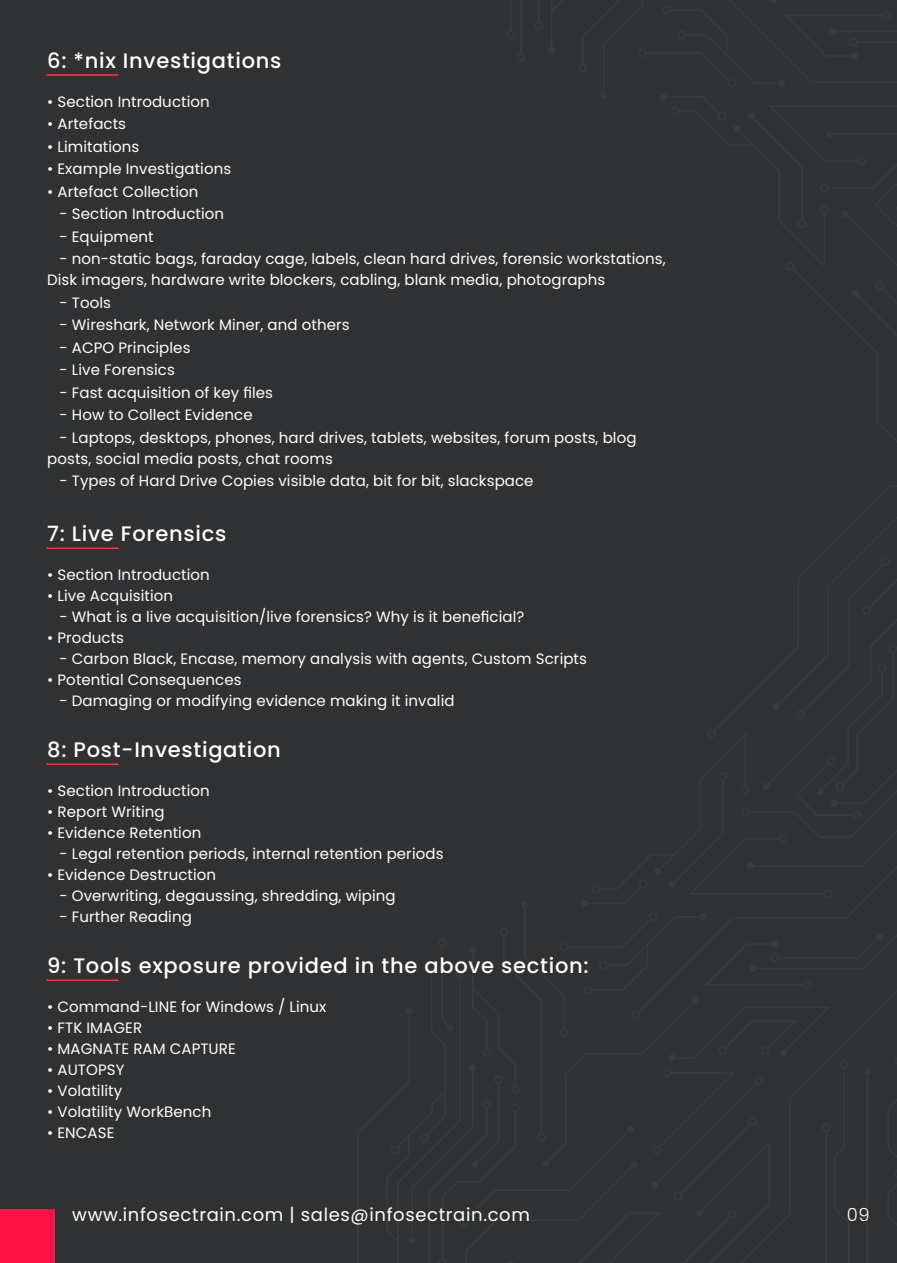
<style>
.page{position:relative;width:897px;height:1263px;background:#fff}
.page>*{position:absolute;margin:0;border:0;box-sizing:border-box;transform-origin:0 0}
.t1{font:500 21px "Poppins";letter-spacing:.035em;color:#fff}
.t2{font:18px "Poppins";letter-spacing:.035em;color:#fff}
.t3{font:300 18px "Poppins";color:#fff}
.t4{font:15px/21px "Poppins";letter-spacing:.005em;color:#fff}
</style>
<div class="page">
<div style="left:0;top:0;width:896px;height:1263px;background:#2f3133"></div>
<div style="left:0;top:1210px;width:54px;height:53px;background:#ff1046"></div>
<hr style="left:46px;top:74px;width:72px;height:2px;background:#ff3133">
<hr style="left:46px;top:548px;width:72px;height:1px;background:#ff3133">
<hr style="left:46px;top:764px;width:72px;height:1px;background:#ff3133">
<hr style="left:46px;top:980px;width:72px;height:1px;background:#ff3133">
<h1 class="t1" style="left:47px;top:48px;width:236px">6: *nix Investigations</h1>
<p class="t4" style="left:47px;top:91px;width:164px">• Section Introduction</p>
<p class="t4" style="left:47px;top:114px;width:80px">• Artefacts</p>
<p class="t4" style="left:47px;top:136px;width:94px">• Limitations</p>
<p class="t4" style="left:47px;top:159px;width:185px">• Example Investigations</p>
<p class="t4" style="left:47px;top:181px;width:153px">• Artefact Collection</p>
<p class="t4" style="left:59px;top:204px;width:166px">- Section Introduction</p>
<p class="t4" style="left:59px;top:226px;width:96px">- Equipment</p>
<p class="t4" style="left:47px;top:249px;width:620px;text-indent:12px">- non-static bags, faraday cage, labels, clean hard drives, forensic workstations,<br>Disk imagers, hardware write blockers, cabling, blank media, photographs</p>
<p class="t4" style="left:59px;top:292px;width:53px">- Tools</p>
<p class="t4" style="left:59px;top:315px;width:292px">- Wireshark, Network Miner, and others</p>
<p class="t4" style="left:59px;top:337px;width:132px">- ACPO Principles</p>
<p class="t4" style="left:59px;top:360px;width:117px">- Live Forensics</p>
<p class="t4" style="left:59px;top:382px;width:215px">- Fast acquisition of key files</p>
<p class="t4" style="left:59px;top:405px;width:195px">- How to Collect Evidence</p>
<p class="t4" style="left:47px;top:427px;width:590px;text-indent:12px">- Laptops, desktops, phones, hard drives, tablets, websites, forum posts, blog posts, social media posts, chat rooms</p>
<p class="t4" style="left:59px;top:471px;width:475px">- Types of Hard Drive Copies visible data, bit for bit, slackspace</p>
<h1 class="t1" style="left:47px;top:521px;width:180px">7: Live Forensics</h1>
<p class="t4" style="left:47px;top:564px;width:164px">• Section Introduction</p>
<p class="t4" style="left:47px;top:585px;width:127px">• Live Acquisition</p>
<p class="t4" style="left:59px;top:606px;width:466px">- What is a live acquisition/live forensics? Why is it beneficial?</p>
<p class="t4" style="left:47px;top:627px;width:78px">• Products</p>
<p class="t4" style="left:59px;top:648px;width:529px">- Carbon Black, Encase, memory analysis with agents, Custom Scripts</p>
<p class="t4" style="left:47px;top:669px;width:196px">• Potential Consequences</p>
<p class="t4" style="left:59px;top:690px;width:396px">- Damaging or modifying evidence making it invalid</p>
<h1 class="t1" style="left:47px;top:737px;width:235px">8: Post-Investigation</h1>
<p class="t4" style="left:47px;top:780px;width:164px">• Section Introduction</p>
<p class="t4" style="left:47px;top:801px;width:119px">• Report Writing</p>
<p class="t4" style="left:47px;top:822px;width:155px">• Evidence Retention</p>
<p class="t4" style="left:59px;top:843px;width:385px">- Legal retention periods, internal retention periods</p>
<p class="t4" style="left:47px;top:864px;width:170px">• Evidence Destruction</p>
<p class="t4" style="left:59px;top:885px;width:337px">- Overwriting, degaussing, shredding, wiping</p>
<p class="t4" style="left:59px;top:906px;width:134px">- Further Reading</p>
<h1 class="t1" style="left:47px;top:953px;width:543px">9: Tools exposure provided in the above section:</h1>
<p class="t4" style="left:47px;top:996px;width:280px">• Command-LINE for Windows / Linux</p>
<p class="t4" style="left:47px;top:1017px;width:96px">• FTK IMAGER</p>
<p class="t4" style="left:47px;top:1038px;width:190px">• MAGNATE RAM CAPTURE</p>
<p class="t4" style="left:47px;top:1059px;width:79px">• AUTOPSY</p>
<p class="t4" style="left:47px;top:1080px;width:77px">• Volatility</p>
<p class="t4" style="left:47px;top:1101px;width:166px">• Volatility WorkBench</p>
<p class="t4" style="left:47px;top:1122px;width:69px">• ENCASE</p>
<p class="t2" style="left:72px;top:1205px;width:459px">www.infosectrain.com | sales@infosectrain.com</p>
<p class="t3" style="left:846px;top:1205px;width:24px">09</p>
</div>
